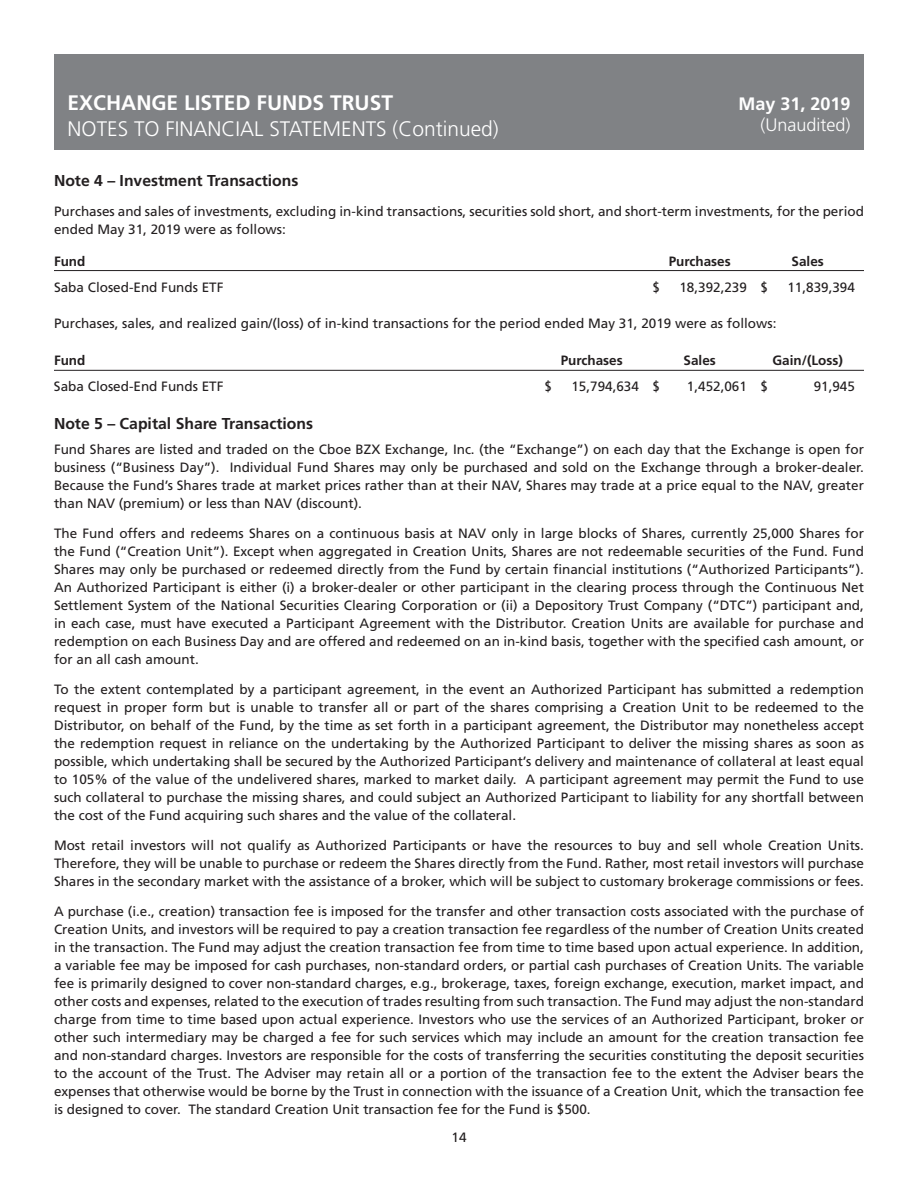
<style>
.page{position:relative;width:918px;height:1188px;background:#fff}
.page>*{position:absolute;margin:0;border:0;box-sizing:border-box;transform-origin:0 0}
.t1{font:300 21px "Frutiger LT Std";color:#fff}
.t2{font:700 21px "Frutiger LT Std";color:#fff}
.t3{font:300 18px "Frutiger LT Std";color:#fff}
.t4{font:700 18px "Frutiger LT Std";color:#fff}
.t5{font:700 15.75px "Frutiger LT Std";color:#231f20}
.t6{font:13.5px/18px "Frutiger LT Std";color:#231f20;text-align:justify}
.t7{font:700 13.5px "Frutiger LT Std";color:#231f20}
</style>
<div class="page">
<div style="left:54px;top:54px;width:810px;height:96px;background:#808285"></div>
<hr style="left:54px;top:270px;width:594px;height:1px;background:#231f20">
<hr style="left:648px;top:270px;width:108px;height:1px;background:#231f20">
<hr style="left:756px;top:270px;width:108px;height:1px;background:#231f20">
<hr style="left:54px;top:370px;width:486px;height:1px;background:#231f20">
<hr style="left:540px;top:370px;width:108px;height:1px;background:#231f20">
<hr style="left:648px;top:370px;width:108px;height:1px;background:#231f20">
<hr style="left:756px;top:370px;width:108px;height:1px;background:#231f20">
<h1 class="t2" style="left:68px;top:94px;width:327px">EXCHANGE LISTED FUNDS TRUST</h1>
<h1 class="t1" style="left:68px;top:121px;width:433px">NOTES TO FINANCIAL STATEMENTS (Continued)</h1>
<h2 class="t4" style="left:738px;top:96px;width:114px">May 31, 2019</h2>
<h2 class="t3" style="left:760px;top:117px;width:92px">(Unaudited)</h2>
<p class="t5" style="left:54px;top:174px;width:246px">Note 4 – Investment Transactions</p>
<p class="t6" style="left:54px;top:203px;width:811px">Purchases and sales of investments, excluding in-kind transactions, securities sold short, and short-term investments, for the period ended May 31, 2019 were as follows:</p>
<p class="t7" style="left:54px;top:256px;width:33px">Fund</p>
<p class="t7" style="left:669px;top:256px;width:64px">Purchases</p>
<p class="t7" style="left:792px;top:256px;width:34px">Sales</p>
<p class="t6" style="left:54px;top:279px;width:171px">Saba Closed-End Funds ETF</p>
<p class="t6" style="left:652px;top:279px;width:9px">$</p>
<p class="t6" style="left:679px;top:279px;width:90px">18,392,239 $</p>
<p class="t6" style="left:787px;top:279px;width:69px">11,839,394</p>
<p class="t6" style="left:54px;top:315px;width:724px">Purchases, sales, and realized gain/(loss) of in-kind transactions for the period ended May 31, 2019 were as follows:</p>
<p class="t7" style="left:54px;top:355px;width:33px">Fund</p>
<p class="t7" style="left:561px;top:355px;width:64px">Purchases</p>
<p class="t7" style="left:684px;top:355px;width:34px">Sales</p>
<p class="t7" style="left:773px;top:355px;width:72px">Gain/(Loss)</p>
<p class="t6" style="left:54px;top:379px;width:171px">Saba Closed-End Funds ETF</p>
<p class="t6" style="left:544px;top:379px;width:9px">$</p>
<p class="t6" style="left:571px;top:379px;width:90px">15,794,634 $</p>
<p class="t6" style="left:687px;top:379px;width:83px">1,452,061 $</p>
<p class="t6" style="left:814px;top:379px;width:43px">91,945</p>
<p class="t5" style="left:54px;top:417px;width:261px">Note 5 – Capital Share Transactions</p>
<p class="t6" style="left:54px;top:442px;width:811px">Fund Shares are listed and traded on the Cboe BZX Exchange, Inc. (the “Exchange”) on each day that the Exchange is open for business (“Business Day”). Individual Fund Shares may only be purchased and sold on the Exchange through a broker-dealer.<br>Because the Fund’s Shares trade at market prices rather than at their NAV, Shares may trade at a price equal to the NAV, greater than NAV (premium) or less than NAV (discount).</p>
<p class="t6" style="left:54px;top:526px;width:812px">The Fund offers and redeems Shares on a continuous basis at NAV only in large blocks of Shares, currently 25,000 Shares for the Fund (“Creation Unit”). Except when aggregated in Creation Units, Shares are not redeemable securities of the Fund. Fund Shares may only be purchased or redeemed directly from the Fund by certain financial institutions (“Authorized Participants”).<br>An Authorized Participant is either (i) a broker-dealer or other participant in the clearing process through the Continuous Net Settlement System of the National Securities Clearing Corporation or (ii) a Depository Trust Company (“DTC”) participant and, in each case, must have executed a Participant Agreement with the Distributor. Creation Units are available for purchase and redemption on each Business Day and are offered and redeemed on an in-kind basis, together with the specified cash amount, or for an all cash amount.</p>
<p class="t6" style="left:54px;top:682px;width:812px">To the extent contemplated by a participant agreement, in the event an Authorized Participant has submitted a redemption request in proper form but is unable to transfer all or part of the shares comprising a Creation Unit to be redeemed to the Distributor, on behalf of the Fund, by the time as set forth in a participant agreement, the Distributor may nonetheless accept the redemption request in reliance on the undertaking by the Authorized Participant to deliver the missing shares as soon as possible, which undertaking shall be secured by the Authorized Participant’s delivery and maintenance of collateral at least equal to 105% of the value of the undelivered shares, marked to market daily. A participant agreement may permit the Fund to use such collateral to purchase the missing shares, and could subject an Authorized Participant to liability for any shortfall between the cost of the Fund acquiring such shares and the value of the collateral.</p>
<p class="t6" style="left:54px;top:838px;width:812px">Most retail investors will not qualify as Authorized Participants or have the resources to buy and sell whole Creation Units.<br>Therefore, they will be unable to purchase or redeem the Shares directly from the Fund. Rather, most retail investors will purchase Shares in the secondary market with the assistance of a broker, which will be subject to customary brokerage commissions or fees.</p>
<p class="t6" style="left:54px;top:904px;width:812px">A purchase (i.e., creation) transaction fee is imposed for the transfer and other transaction costs associated with the purchase of Creation Units, and investors will be required to pay a creation transaction fee regardless of the number of Creation Units created in the transaction. The Fund may adjust the creation transaction fee from time to time based upon actual experience. In addition, a variable fee may be imposed for cash purchases, non-standard orders, or partial cash purchases of Creation Units. The variable fee is primarily designed to cover non-standard charges, e.g., brokerage, taxes, foreign exchange, execution, market impact, and other costs and expenses, related to the execution of trades resulting from such transaction. The Fund may adjust the non-standard charge from time to time based upon actual experience. Investors who use the services of an Authorized Participant, broker or other such intermediary may be charged a fee for such services which may include an amount for the creation transaction fee and non-standard charges. Investors are responsible for the costs of transferring the securities constituting the deposit securities to the account of the Trust. The Adviser may retain all or a portion of the transaction fee to the extent the Adviser bears the expenses that otherwise would be borne by the Trust in connection with the issuance of a Creation Unit, which the transaction fee is designed to cover. The standard Creation Unit transaction fee for the Fund is $500.</p>
<p class="t6" style="left:451px;top:1130px;width:17px">14</p>
</div>
